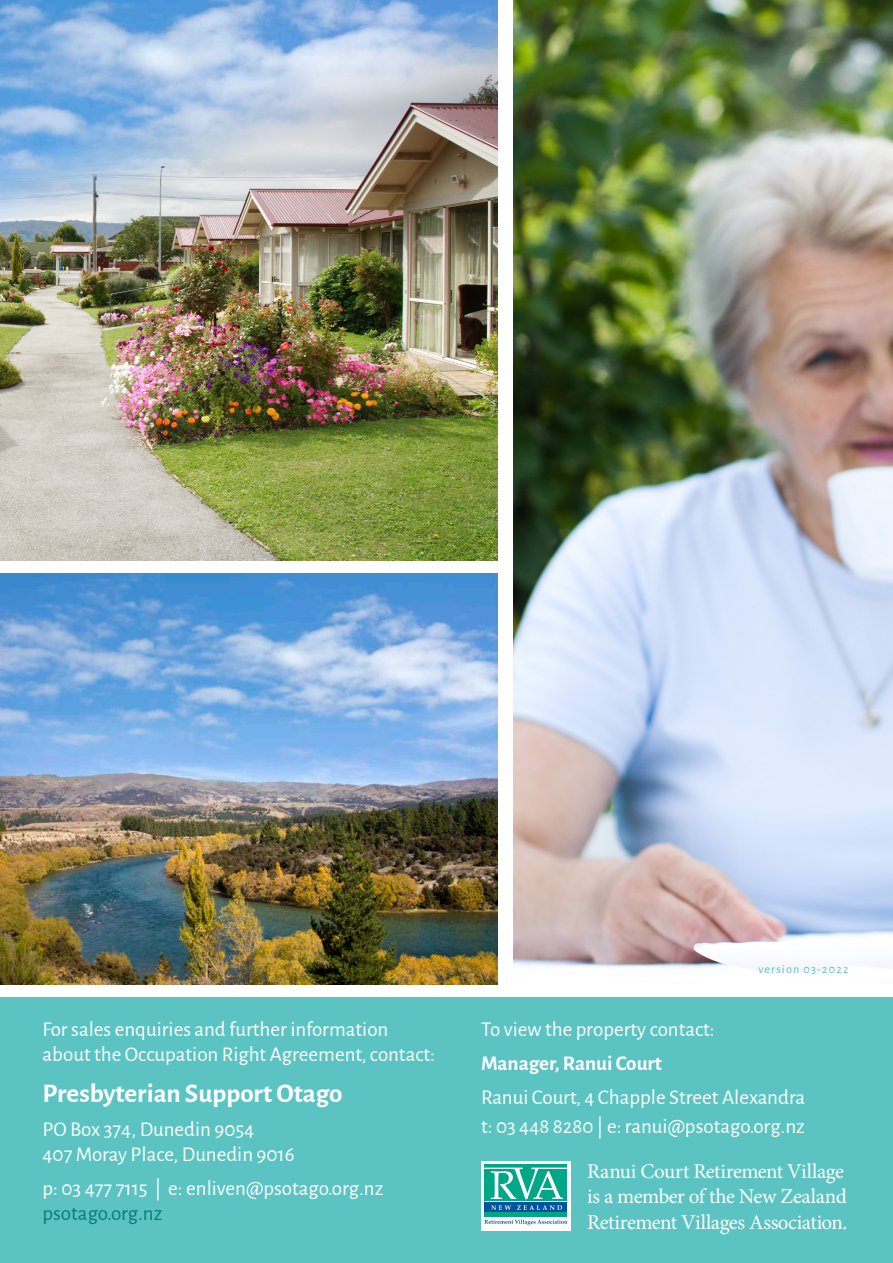
<style>
.page{position:relative;width:893px;height:1263px;background:#fff}
.page>*{position:absolute;margin:0;border:0;box-sizing:border-box;transform-origin:0 0}
.t1{font:700 27px "Alegreya Sans";color:#fff}
.t2{font:21px/25.2px "Alegreya Sans";color:#fff}
.t3{font:21px/25.2px "Minion Pro";letter-spacing:-.02em;color:#fff}
.t4{font:700 21px "Alegreya Sans";color:#fff}
.t5{font:21px "Alegreya Sans";color:#097a7a}
.t6{font:12px "Alegreya Sans";letter-spacing:.1em;color:#59c4c3}
</style>
<div class="page">
<img style="left:513px;top:0;width:380px;height:972px">
<div style="left:0;top:994px;width:893px;height:269px;background:#5bc4c3"></div>
<div style="left:0;top:984px;width:893px;height:12px;background:#fff"></div>
<div style="left:481px;top:1161px;width:89px;height:70px;background:#fff"></div>
<div style="left:485px;top:1165px;width:82px;height:52px;background:#00a786"></div>
<svg style="left:491px;top:1169px;width:72px;height:30px"></svg>
<svg style="left:484px;top:1219px;width:83px;height:6px"></svg>
<hr style="left:531px;top:1167px;width:37px;height:2px;background:#fff">
<hr style="left:484px;top:1167px;width:39px;height:2px;background:#fff">
<hr style="left:485px;top:1201px;width:83px;height:2px;background:#fff">
<div style="left:484px;top:1202px;width:83px;height:9px;background:#0153a0"></div>
<svg style="left:491px;top:1205px;width:20px;height:5px"></svg>
<svg style="left:517px;top:1205px;width:45px;height:5px"></svg>
<img style="left:0;top:0;width:498px;height:560px">
<img style="left:0;top:573px;width:498px;height:411px">
<p class="t2" style="left:43px;top:1016px;width:394px">For sales enquiries and further information about the Occupation Right Agreement, contact:</p>
<p class="t1" style="left:43px;top:1073px;width:302px">Presbyterian Support Otago</p>
<p class="t2" style="left:43px;top:1115px;width:213px">PO Box 374, Dunedin 9054</p>
<p class="t2" style="left:43px;top:1141px;width:254px">407 Moray Place, Dunedin 9016</p>
<p class="t2" style="left:43px;top:1174px;width:342px">p: 03 477 7115 | e: enliven@psotago.org.nz</p>
<p class="t5" style="left:43px;top:1199px;width:121px">psotago.org.nz</p>
<p class="t6" style="left:758px;top:961px;width:92px">version 03-2022</p>
<p class="t2" style="left:481px;top:1016px;width:235px">To view the property contact:</p>
<p class="t4" style="left:481px;top:1047px;width:182px">Manager, Ranui Court</p>
<p class="t2" style="left:481px;top:1083px;width:326px">Ranui Court, 4 Chapple Street Alexandra</p>
<p class="t2" style="left:481px;top:1112px;width:325px">t: 03 448 8280 | e: ranui@psotago.org.nz</p>
<p class="t3" style="left:587px;top:1159px;width:262px">Ranui Court Retirement Village is a member of the New Zealand<br>Retirement Villages Association.</p>
</div>
